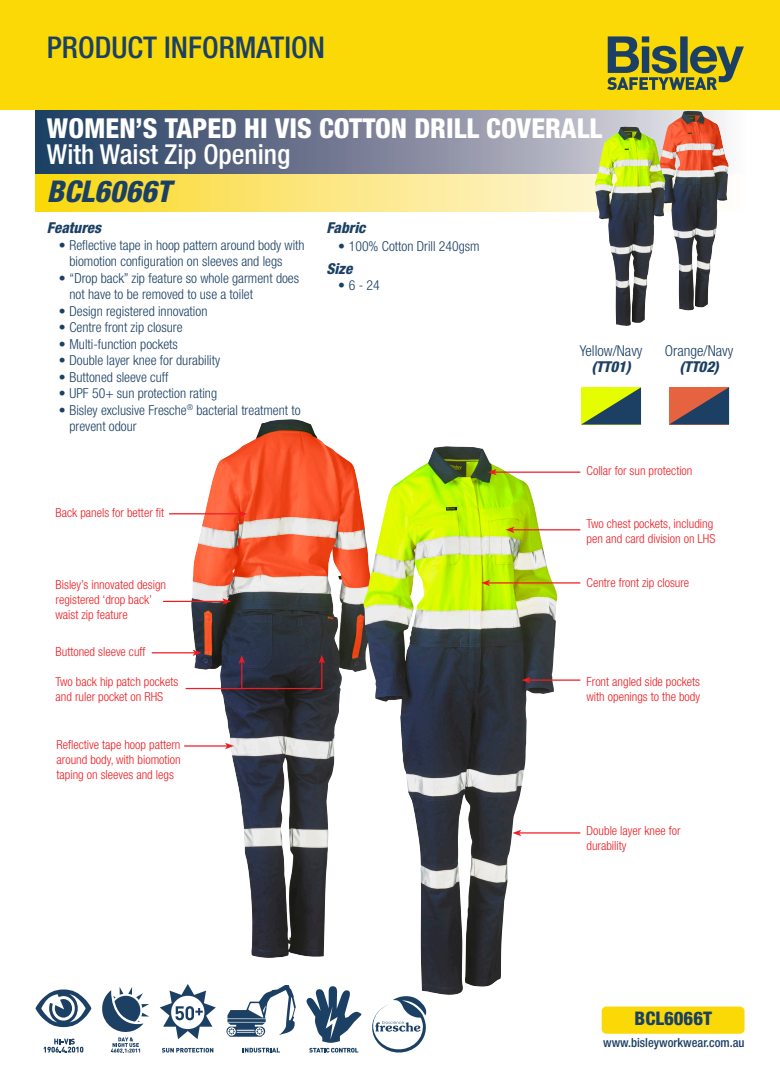
<style>
.page{position:relative;width:780px;height:1088px;background:#fff}
.page>*{position:absolute;margin:0;border:0;box-sizing:border-box;transform-origin:0 0}
.t1{font:500 condensed 30px "Helvetica Neue LT Std";color:#1b4064}
.t2{font:italic 800 condensed 30px "Helvetica Neue LT Std";color:#1b4064}
.t3{font:800 condensed 27.5px "Helvetica Neue LT Std";color:#fff}
.t4{font:500 condensed 27.5px "Helvetica Neue LT Std";color:#fff}
.t5{font:800 condensed 18.75px "Helvetica Neue LT Std";color:#1b4064}
.t6{font:italic 800 condensed 15px "Helvetica Neue LT Std";color:#1b4064}
.t7{font:300 condensed 15px "Helvetica Neue LT Std";color:#1b4064}
.t8{font:300 condensed 13.75px/16.5px "Helvetica Neue LT Std";color:#1b4064}
.t9{font:300 condensed 12.5px/15px "Helvetica Neue LT Std";color:#ee1d23}
.t10{font:500 condensed 12.5px "Helvetica Neue LT Std";color:#1b4064}
</style>
<div class="page">
<svg style="left:35px;top:109px;width:727px;height:66px;background:#7d8596"></svg>
<div style="left:0;top:0;width:762px;height:109px;background:#fad906"></div>
<div style="left:762px;top:0;width:18px;height:109px;background:#fad906"></div>
<div style="left:601px;top:1006px;width:143px;height:28px;background:#fad906;border-radius:5px"></div>
<svg style="left:607px;top:36px;width:136px;height:54px"></svg>
<svg style="left:35px;top:175px;width:693px;height:36px;background:#f9e477"></svg>
<img style="left:658px;top:111px;width:59px;height:199px">
<svg style="left:581px;top:387px;width:60px;height:38px;background:#81a031"></svg>
<svg style="left:669px;top:387px;width:60px;height:37px;background:#825151"></svg>
<svg style="left:162px;top:1048px;width:51px;height:4px"></svg>
<svg style="left:160px;top:984px;width:56px;height:55px"></svg>
<svg style="left:35px;top:989px;width:56px;height:38px"></svg>
<svg style="left:44px;top:1038px;width:39px;height:14px"></svg>
<svg style="left:102px;top:987px;width:47px;height:65px"></svg>
<svg style="left:243px;top:1048px;width:37px;height:4px"></svg>
<svg style="left:226px;top:985px;width:70px;height:52px"></svg>
<svg style="left:372px;top:996px;width:55px;height:57px"></svg>
<img style="left:594px;top:127px;width:70px;height:199px">
<svg style="left:306px;top:986px;width:55px;height:66px"></svg>
<img style="left:191px;top:419px;width:172px;height:539px">
<img style="left:363px;top:448px;width:177px;height:547px">
<hr style="left:163px;top:601px;width:61px;height:1px;background:#ee1d23">
<svg style="left:222px;top:598px;width:9px;height:6px"></svg>
<hr style="left:528px;top:679px;width:52px;height:2px;background:#ee1d23">
<svg style="left:521px;top:677px;width:9px;height:6px"></svg>
<hr style="left:519px;top:832px;width:61px;height:1px;background:#ee1d23">
<svg style="left:512px;top:830px;width:9px;height:6px"></svg>
<hr style="left:488px;top:582px;width:92px;height:1px;background:#ee1d23">
<svg style="left:481px;top:580px;width:9px;height:6px"></svg>
<hr style="left:512px;top:529px;width:68px;height:1px;background:#ee1d23">
<svg style="left:505px;top:527px;width:9px;height:6px"></svg>
<hr style="left:152px;top:652px;width:42px;height:1px;background:#ee1d23">
<svg style="left:184px;top:650px;width:141px;height:40px;background:#584f5a"></svg>
<hr style="left:494px;top:471px;width:86px;height:2px;background:#ee1d23">
<svg style="left:488px;top:469px;width:8px;height:6px"></svg>
<hr style="left:169px;top:513px;width:71px;height:1px;background:#ee1d23">
<svg style="left:238px;top:511px;width:9px;height:6px"></svg>
<hr style="left:184px;top:745px;width:43px;height:1px;background:#ee1d23">
<svg style="left:225px;top:743px;width:9px;height:6px"></svg>
<p class="t1" style="left:47px;top:30px;width:279px">PRODUCT INFORMATION</p>
<p class="t3" style="left:47px;top:111px;width:556px">WOMEN’S TAPED HI VIS COTTON DRILL COVERALL</p>
<p class="t4" style="left:47px;top:138px;width:245px">With Waist Zip Opening</p>
<p class="t2" style="left:47px;top:173px;width:126px">BCL6066T</p>
<p class="t6" style="left:47px;top:219px;width:55px">Features</p>
<p class="t8" style="left:69px;top:236px;width:237px;text-indent:-11px">• Reflective tape in hoop pattern around body with biomotion configuration on sleeves and legs</p>
<p class="t8" style="left:69px;top:269px;width:231px;text-indent:-11px">• “Drop back” zip feature so whole garment does not have to be removed to use a toilet</p>
<p class="t8" style="left:59px;top:302px;width:150px">• Design registered innovation</p>
<p class="t8" style="left:59px;top:319px;width:125px">• Centre front zip closure</p>
<p class="t8" style="left:59px;top:335px;width:121px">• Multi-function pockets</p>
<p class="t8" style="left:59px;top:352px;width:163px">• Double layer knee for durability</p>
<p class="t8" style="left:59px;top:368px;width:111px">• Buttoned sleeve cuff</p>
<p class="t8" style="left:59px;top:385px;width:160px">• UPF 50+ sun protection rating</p>
<p class="t8" style="left:69px;top:401px;width:233px;text-indent:-11px">• Bisley exclusive Fresche<sup>®</sup> bacterial treatment to prevent odour</p>
<p class="t6" style="left:326px;top:219px;width:41px">Fabric</p>
<p class="t8" style="left:338px;top:238px;width:143px">• 100% Cotton Drill 240gsm</p>
<p class="t6" style="left:326px;top:259px;width:28px">Size</p>
<p class="t8" style="left:338px;top:277px;width:43px">• 6 - 24</p>
<p class="t7" style="left:579px;top:342px;width:64px">Yellow/Navy</p>
<p class="t6" style="left:591px;top:358px;width:41px">(TT01)</p>
<p class="t7" style="left:665px;top:342px;width:70px">Orange/Navy</p>
<p class="t6" style="left:679px;top:357px;width:41px">(TT02)</p>
<p class="t9" style="left:56px;top:505px;width:110px">Back panels for better fit</p>
<p class="t9" style="left:56px;top:577px;width:112px">Bisley’s innovated design registered ‘drop back’ waist zip feature</p>
<p class="t9" style="left:56px;top:643px;width:92px">Buttoned sleeve cuff</p>
<p class="t9" style="left:56px;top:674px;width:124px">Two back hip patch pockets and ruler pocket on RHS</p>
<p class="t9" style="left:57px;top:737px;width:126px;text-align:justify">Reflective tape hoop pattern around body, with biomotion taping on sleeves and legs</p>
<p class="t9" style="left:586px;top:463px;width:107px">Collar for sun protection</p>
<p class="t9" style="left:586px;top:516px;width:130px">Two chest pockets, including pen and card division on LHS</p>
<p class="t9" style="left:586px;top:575px;width:104px">Centre front zip closure</p>
<p class="t9" style="left:586px;top:674px;width:115px">Front angled side pockets with openings to the body</p>
<p class="t9" style="left:586px;top:823px;width:95px">Double layer knee for durability</p>
<p class="t5" style="left:634px;top:1007px;width:79px">BCL6066T</p>
<p class="t10" style="left:603px;top:1035px;width:143px">www.bisleyworkwear.com.au</p>
</div>
